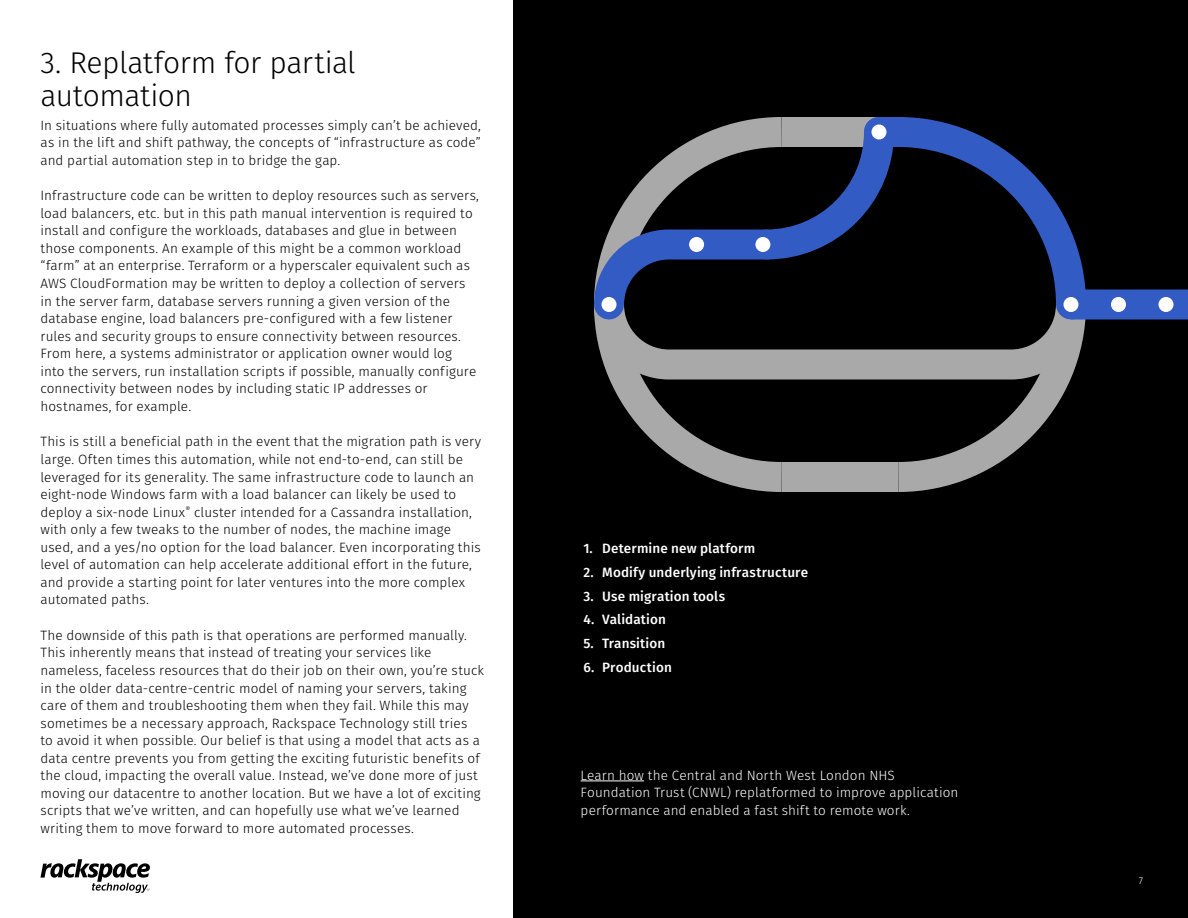
<style>
.page{position:relative;width:1188px;height:918px;background:#fff}
.page>*{position:absolute;margin:0;border:0;box-sizing:border-box;transform-origin:0 0}
.t1{font:300 30px/33px "Fira Sans";letter-spacing:-.015em;color:#000}
.Paragraph{font:300 13.5px/17.5px "Fira Sans";letter-spacing:.01em;color:#000}
.Paragraph-2{font:300 13.5px/17.5px "Fira Sans";letter-spacing:.005em;color:#fff}
.t2{font:500 13.5px "Fira Sans";letter-spacing:.01em;color:#fff}
.t3{font:300 9.75px "Fira Sans";color:#fff}
</style>
<div class="page">
<div style="left:513px;top:0;width:675px;height:918px;background:#000"></div>
<hr style="left:581px;top:781px;width:63px;height:1px;background:#fff">
<div style="left:812px;top:349px;width:56px;height:31px;background:#a9a9a9"></div>
<div style="left:782px;top:462px;width:116px;height:30px;background:#a9a9a9"></div>
<svg style="left:596px;top:334px;width:216px;height:158px"></svg>
<svg style="left:868px;top:334px;width:216px;height:158px"></svg>
<div style="left:1071px;top:290px;width:117px;height:30px;background:#335bc4"></div>
<div style="left:1111px;top:297px;width:15px;height:15px;background:#fff;border-radius:50%"></div>
<div style="left:1158px;top:297px;width:15px;height:15px;background:#fff;border-radius:50%"></div>
<svg style="left:594px;top:117px;width:255px;height:217px"></svg>
<div style="left:602px;top:297px;width:14px;height:15px;background:#fff;border-radius:50%"></div>
<svg style="left:849px;top:117px;width:252px;height:217px"></svg>
<div style="left:1064px;top:297px;width:14px;height:15px;background:#fff;border-radius:50%"></div>
<div style="left:689px;top:237px;width:15px;height:15px;background:#fff;border-radius:50%"></div>
<div style="left:755px;top:237px;width:15px;height:15px;background:#fff;border-radius:50%"></div>
<div style="left:872px;top:124px;width:15px;height:16px;background:#fff;border-radius:50%"></div>
<svg style="left:40px;top:859px;width:110px;height:34px"></svg>
<h2 class="t1" style="left:40px;top:46px;width:317px">3. Replatform for partial automation</h2>
<p class="Paragraph" style="left:40px;top:116px;width:442px;text-align:justify">In situations where fully automated processes simply can’t be achieved, as in the lift and shift pathway, the concepts of “infrastructure as code” and partial automation step in to bridge the gap.</p>
<p class="Paragraph" style="left:40px;top:187px;width:440px">Infrastructure code can be written to deploy resources such as servers, load balancers, etc. but in this path manual intervention is required to install and configure the workloads, databases and glue in between those components. An example of this might be a common workload “farm” at an enterprise. Terraform or a hyperscaler equivalent such as AWS CloudFormation may be written to deploy a collection of servers in the server farm, database servers running a given version of the database engine, load balancers pre-configured with a few listener rules and security groups to ensure connectivity between resources.<br>From here, a systems administrator or application owner would log into the servers, run installation scripts if possible, manually configure connectivity between nodes by including static IP addresses or hostnames, for example.</p>
<p class="Paragraph" style="left:40px;top:433px;width:442px">This is still a beneficial path in the event that the migration path is very large. Often times this automation, while not end-to-end, can still be leveraged for its generality. The same infrastructure code to launch an eight-node Windows farm with a load balancer can likely be used to deploy a six-node Linux<sup>®</sup> cluster intended for a Cassandra installation, with only a few tweaks to the number of nodes, the machine image used, and a yes/no option for the load balancer. Even incorporating this level of automation can help accelerate additional effort in the future, and provide a starting point for later ventures into the more complex automated paths.</p>
<p class="Paragraph" style="left:40px;top:626px;width:445px">The downside of this path is that operations are performed manually.<br>This inherently means that instead of treating your services like nameless, faceless resources that do their job on their own, you’re stuck in the older data-centre-centric model of naming your servers, taking care of them and troubleshooting them when they fail. While this may sometimes be a necessary approach, Rackspace Technology still tries<br>to avoid it when possible. Our belief is that using a model that acts as a data centre prevents you from getting the exciting futuristic benefits of the cloud, impacting the overall value. Instead, we’ve done more of just moving our datacentre to another location. But we have a lot of exciting scripts that we’ve written, and can hopefully use what we’ve learned writing them to move forward to more automated processes.</p>
<p class="t2" style="left:583px;top:538px;width:173px">1. Determine new platform</p>
<p class="t2" style="left:583px;top:561px;width:226px">2. Modify underlying infrastructure</p>
<p class="t2" style="left:583px;top:585px;width:143px">3. Use migration tools</p>
<p class="t2" style="left:583px;top:609px;width:84px">4. Validation</p>
<p class="t2" style="left:583px;top:633px;width:83px">5. Transition</p>
<p class="t2" style="left:583px;top:656px;width:90px">6. Production</p>
<p class="Paragraph-2" style="left:581px;top:766px;width:379px">Learn how the Central and North West London NHS<br>Foundation Trust (CNWL) replatformed to improve application performance and enabled a fast shift to remote work.</p>
<p class="t3" style="left:1139px;top:874px;width:6px">7</p>
</div>
